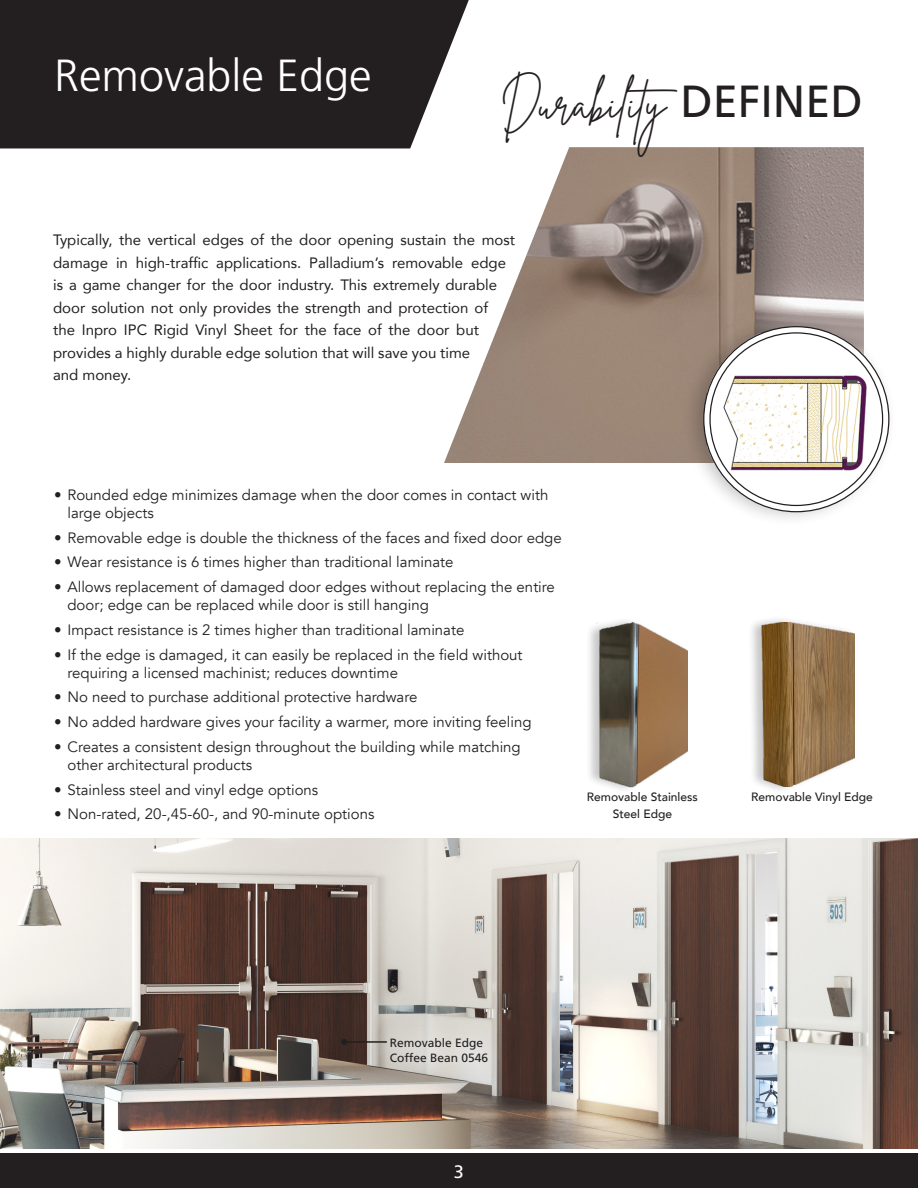
<style>
.page{position:relative;width:918px;height:1188px;background:#fff}
.page>*{position:absolute;margin:0;border:0;box-sizing:border-box;transform-origin:0 0}
.t1{font:45px "Brittany Signature";letter-spacing:.01em;color:#231f20}
.t2{font:300 45px "Frutiger LT Pro";color:#fff}
.t3{font:18px "Frutiger LT Pro";color:#fff}
.t4{font:15px/18px "Avenir";color:#231f20}
.t5{font:15px/22.5px "Avenir";color:#231f20}
.t6{font:500 12px "Avenir";color:#231f20}
.t7{font:12px/15px "Frutiger LT Pro";color:#231f20}
.s1{font-family:"Frutiger LT Pro"}
</style>
<div class="page">
<div style="left:0;top:1153px;width:918px;height:35px;background:#231f20"></div>
<div style="left:0;top:0;width:469px;height:148px;background:#231f20"></div>
<img style="left:444px;top:147px;width:420px;height:316px">
<div style="left:681px;top:311px;width:217px;height:216px;background:#231f20;opacity:.25"></div>
<img style="left:707px;top:333px;width:179px;height:179px">
<div style="left:748px;top:615px;width:108px;height:179px;background:#231f20;opacity:.25"></div>
<img style="left:760px;top:622px;width:95px;height:165px">
<div style="left:583px;top:616px;width:106px;height:178px;background:#231f20;opacity:.25"></div>
<img style="left:595px;top:623px;width:93px;height:165px">
<img style="left:0;top:838px;width:918px;height:311px">
<svg style="left:373px;top:1021px;width:132px;height:59px;background:#cac7c0"></svg>
<hr style="left:344px;top:1041px;width:43px;height:2px;background:#231f20">
<svg style="left:341px;top:1039px;width:6px;height:6px"></svg>
<h1 class="t2" style="left:54px;top:49px;width:319px">Removable Edge</h1>
<h1 class="t1" style="left:501px;top:75px;width:364px">Durability <span class="s1">DEFINED</span></h1>
<p class="t5" style="left:53px;top:228px;width:463px">Typically, the vertical edges of the door opening sustain the most damage in high-traffic applications. Palladium’s removable edge is a game changer for the door industry. This extremely durable door solution not only provides the strength and protection of<br>the Inpro IPC Rigid Vinyl Sheet for the face of the door but provides a highly durable edge solution that will save you time<br>and money.</p>
<p class="t4" style="left:68px;top:486px;width:482px;text-indent:-14px">• Rounded edge minimizes damage when the door comes in contact with large objects</p>
<p class="t4" style="left:54px;top:529px;width:509px">• Removable edge is double the thickness of the faces and fixed door edge</p>
<p class="t4" style="left:54px;top:554px;width:401px">• Wear resistance is 6 times higher than traditional laminate</p>
<p class="t4" style="left:68px;top:578px;width:489px;text-indent:-14px">• Allows replacement of damaged door edges without replacing the entire door; edge can be replaced while door is still hanging</p>
<p class="t4" style="left:54px;top:621px;width:412px">• Impact resistance is 2 times higher than traditional laminate</p>
<p class="t4" style="left:68px;top:646px;width:457px;text-indent:-14px">• If the edge is damaged, it can easily be replaced in the field without requiring a licensed machinist; reduces downtime</p>
<p class="t4" style="left:54px;top:689px;width:365px">• No need to purchase additional protective hardware</p>
<p class="t4" style="left:54px;top:713px;width:479px">• No added hardware gives your facility a warmer, more inviting feeling</p>
<p class="t4" style="left:68px;top:738px;width:455px;text-indent:-14px">• Creates a consistent design throughout the building while matching other architectural products</p>
<p class="t4" style="left:54px;top:781px;width:266px">• Stainless steel and vinyl edge options</p>
<p class="t4" style="left:54px;top:806px;width:322px">• Non-rated, 20-,45-60-, and 90-minute options</p>
<p class="t6" style="left:587px;top:787px;width:112px">Removable Stainless</p>
<p class="t6" style="left:751px;top:787px;width:123px">Removable Vinyl Edge</p>
<p class="t6" style="left:613px;top:803px;width:61px">Steel Edge</p>
<p class="t7" style="left:390px;top:1035px;width:100px">Removable Edge<br>Coffee Bean 0546</p>
<p class="t3" style="left:454px;top:1161px;width:12px">3</p>
</div>
